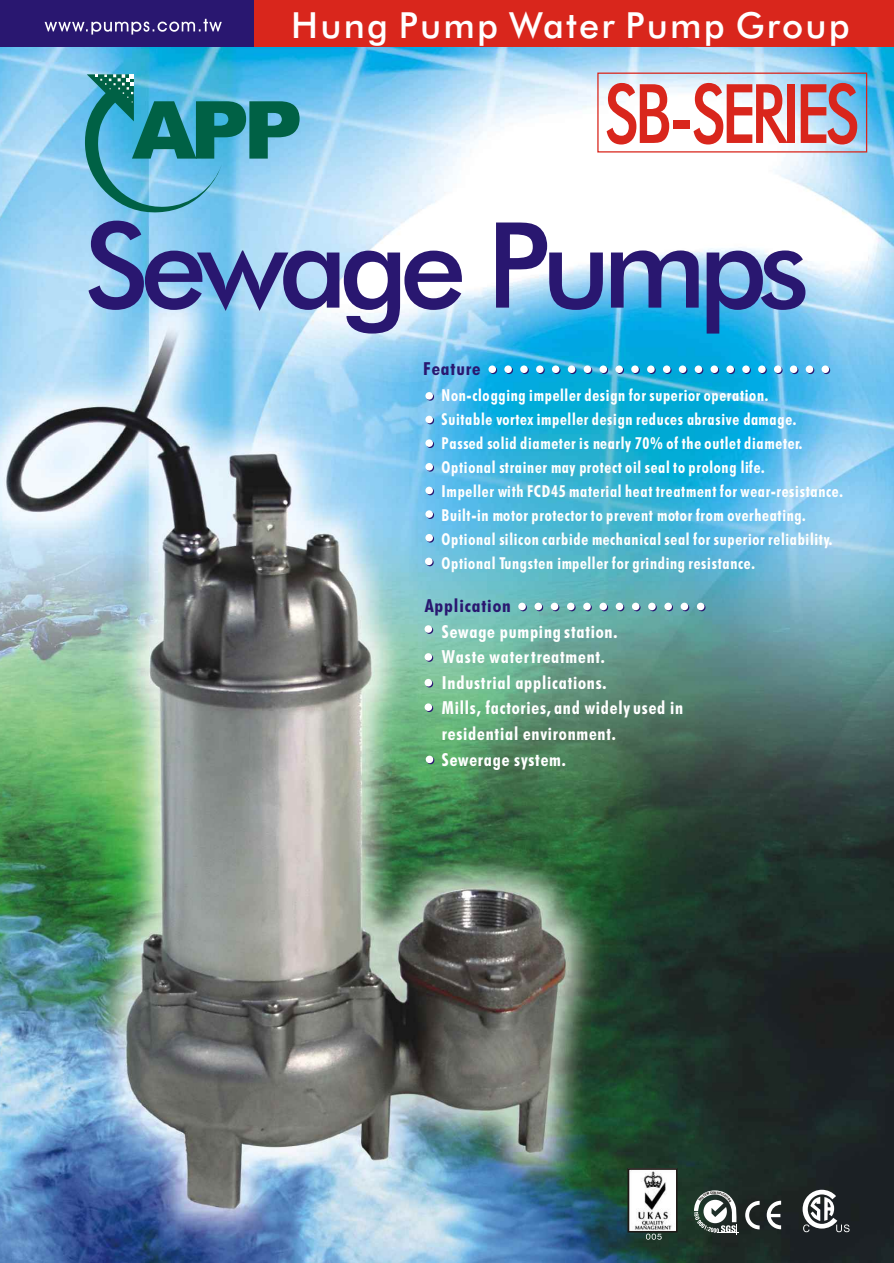
<style>
.page{position:relative;width:894px;height:1263px;background:#fff}
.page>*{position:absolute;margin:0;border:0;box-sizing:border-box;transform-origin:0 0}
.t1{font:500 118.95px "Futura BT";letter-spacing:-.075em;color:#291770}
.t2{font:500 82.05px "Futura BT";letter-spacing:-.075em;color:#d9261c;scale:.78 1}
.t3{font:500 36px "Futura BT";letter-spacing:.06em;color:#fff}
.t4{font:700 condensed 18px/25.7px "Futura BT";letter-spacing:.045em;color:#fff}
.t5{font:700 condensed 18px "Futura BT";letter-spacing:.045em;color:#291770;scale:1.08 1}
.t6{font:700 condensed 16.5px/23.9px "Futura BT";letter-spacing:.045em;color:#fff;scale:.96 1}
</style>
<div class="page">
<img style="left:0;top:46px;width:894px;height:1217px">
<svg style="left:85px;top:74px;width:215px;height:139px;background:#50a7bb"></svg>
<div style="left:0;top:0;width:255px;height:46px;background:#291770"></div>
<div style="left:255px;top:0;width:639px;height:46px;background:#d9261c"></div>
<svg style="left:45px;top:19px;width:177px;height:16px"></svg>
<svg style="left:745px;top:1201px;width:36px;height:28px"></svg>
<img style="left:631px;top:1171px;width:44px;height:59px">
<div style="left:628px;top:1168px;width:50px;height:65px;border:2px solid #1f1a17"></div>
<svg style="left:646px;top:1234px;width:16px;height:6px"></svg>
<svg style="left:803px;top:1190px;width:47px;height:42px"></svg>
<div style="left:597px;top:73px;width:270px;height:80px;border:1px solid #d9261c"></div>
<div style="left:427px;top:393px;width:7px;height:8px;background:#352478;border-radius:50%"></div>
<div style="left:425px;top:392px;width:8px;height:8px;background:#fff;border-radius:50%"></div>
<div style="left:425px;top:416px;width:8px;height:7px;background:#fff;border-radius:50%"></div>
<div style="left:425px;top:439px;width:8px;height:8px;background:#fff;border-radius:50%"></div>
<div style="left:425px;top:510px;width:8px;height:8px;background:#fff;border-radius:50%"></div>
<div style="left:425px;top:534px;width:8px;height:8px;background:#fff;border-radius:50%"></div>
<div style="left:425px;top:558px;width:8px;height:7px;background:#fff;border-radius:50%"></div>
<div style="left:425px;top:625px;width:7px;height:8px;background:#fff;border-radius:50%"></div>
<div style="left:425px;top:653px;width:7px;height:8px;background:#fff;border-radius:50%"></div>
<svg style="left:426px;top:680px;width:7px;height:8px"></svg>
<div style="left:425px;top:679px;width:7px;height:7px;background:#fff;border-radius:50%"></div>
<div style="left:425px;top:703px;width:7px;height:8px;background:#fff;border-radius:50%"></div>
<div style="left:489px;top:365px;width:7px;height:8px;background:#fff;border-radius:50%"></div>
<div style="left:504px;top:365px;width:8px;height:8px;background:#fff;border-radius:50%"></div>
<div style="left:520px;top:365px;width:8px;height:8px;background:#fff;border-radius:50%"></div>
<div style="left:537px;top:367px;width:8px;height:7px;background:#30257a;border-radius:50%"></div>
<div style="left:536px;top:365px;width:8px;height:8px;background:#fff;border-radius:50%"></div>
<div style="left:552px;top:365px;width:8px;height:8px;background:#fff;border-radius:50%"></div>
<div style="left:568px;top:365px;width:7px;height:8px;background:#fff;border-radius:50%"></div>
<div style="left:584px;top:365px;width:7px;height:8px;background:#fff;border-radius:50%"></div>
<div style="left:600px;top:365px;width:7px;height:8px;background:#fff;border-radius:50%"></div>
<div style="left:615px;top:365px;width:8px;height:8px;background:#fff;border-radius:50%"></div>
<div style="left:631px;top:365px;width:8px;height:8px;background:#fff;border-radius:50%"></div>
<div style="left:647px;top:365px;width:8px;height:8px;background:#fff;border-radius:50%"></div>
<div style="left:663px;top:365px;width:8px;height:8px;background:#fff;border-radius:50%"></div>
<div style="left:679px;top:365px;width:7px;height:8px;background:#fff;border-radius:50%"></div>
<div style="left:695px;top:365px;width:7px;height:8px;background:#fff;border-radius:50%"></div>
<div style="left:711px;top:365px;width:7px;height:8px;background:#fff;border-radius:50%"></div>
<div style="left:726px;top:365px;width:8px;height:8px;background:#fff;border-radius:50%"></div>
<div style="left:742px;top:365px;width:8px;height:8px;background:#fff;border-radius:50%"></div>
<div style="left:758px;top:365px;width:8px;height:8px;background:#fff;border-radius:50%"></div>
<div style="left:774px;top:365px;width:8px;height:8px;background:#fff;border-radius:50%"></div>
<div style="left:790px;top:365px;width:7px;height:8px;background:#fff;border-radius:50%"></div>
<div style="left:806px;top:365px;width:7px;height:8px;background:#fff;border-radius:50%"></div>
<div style="left:822px;top:365px;width:7px;height:8px;background:#fff;border-radius:50%"></div>
<div style="left:426px;top:756px;width:7px;height:7px;background:#fff;border-radius:50%"></div>
<div style="left:518px;top:603px;width:8px;height:7px;background:#fff;border-radius:50%"></div>
<div style="left:535px;top:603px;width:7px;height:7px;background:#fff;border-radius:50%"></div>
<div style="left:551px;top:603px;width:7px;height:7px;background:#fff;border-radius:50%"></div>
<div style="left:567px;top:603px;width:8px;height:7px;background:#fff;border-radius:50%"></div>
<div style="left:583px;top:603px;width:8px;height:7px;background:#fff;border-radius:50%"></div>
<div style="left:599px;top:603px;width:8px;height:7px;background:#fff;border-radius:50%"></div>
<div style="left:616px;top:603px;width:7px;height:7px;background:#fff;border-radius:50%"></div>
<div style="left:632px;top:603px;width:8px;height:7px;background:#fff;border-radius:50%"></div>
<div style="left:648px;top:603px;width:8px;height:7px;background:#fff;border-radius:50%"></div>
<div style="left:664px;top:603px;width:8px;height:7px;background:#fff;border-radius:50%"></div>
<div style="left:681px;top:603px;width:7px;height:7px;background:#fff;border-radius:50%"></div>
<svg style="left:698px;top:604px;width:8px;height:7px"></svg>
<div style="left:697px;top:603px;width:7px;height:7px;background:#fff;border-radius:50%"></div>
<div style="left:425px;top:487px;width:8px;height:7px;background:#fff;border-radius:50%"></div>
<div style="left:425px;top:463px;width:8px;height:8px;background:#fff;border-radius:50%"></div>
<svg style="left:694px;top:1190px;width:45px;height:44px"></svg>
<h3 class="t3" style="left:291px;top:11px;width:560px">Hung Pump Water Pump Group</h3>
<h2 class="t2" style="left:604px;top:80px;width:330px">SB-SERIES</h2>
<h1 class="t1" style="left:84px;top:217px;width:727px">Sewage Pumps</h1>
<p class="t5" style="left:423px;top:362px;width:54px">Feature</p>
<p class="t6" style="left:442px;top:385px;width:419px">Non-clogging impeller design for superior operation.<br>Suitable vortex impeller design reduces abrasive damage.<br>Passed solid diameter is nearly 70% of the outlet diameter.<br>Optional strainer may protect oil seal to prolong life.<br>Impeller with FCD45 material heat treatment for wear-resistance.<br>Built-in motor protector to prevent motor from overheating.<br>Optional silicon carbide mechanical seal for superior reliability.<br>Optional Tungsten impeller for grinding resistance.</p>
<p class="t5" style="left:425px;top:599px;width:81px">Application</p>
<p class="t4" style="left:442px;top:620px;width:243px">Sewage pumping station.<br>Waste water treatment.<br>Industrial applications.<br>Mills, factories, and widely used in residential environment.<br>Sewerage system.</p>
</div>
